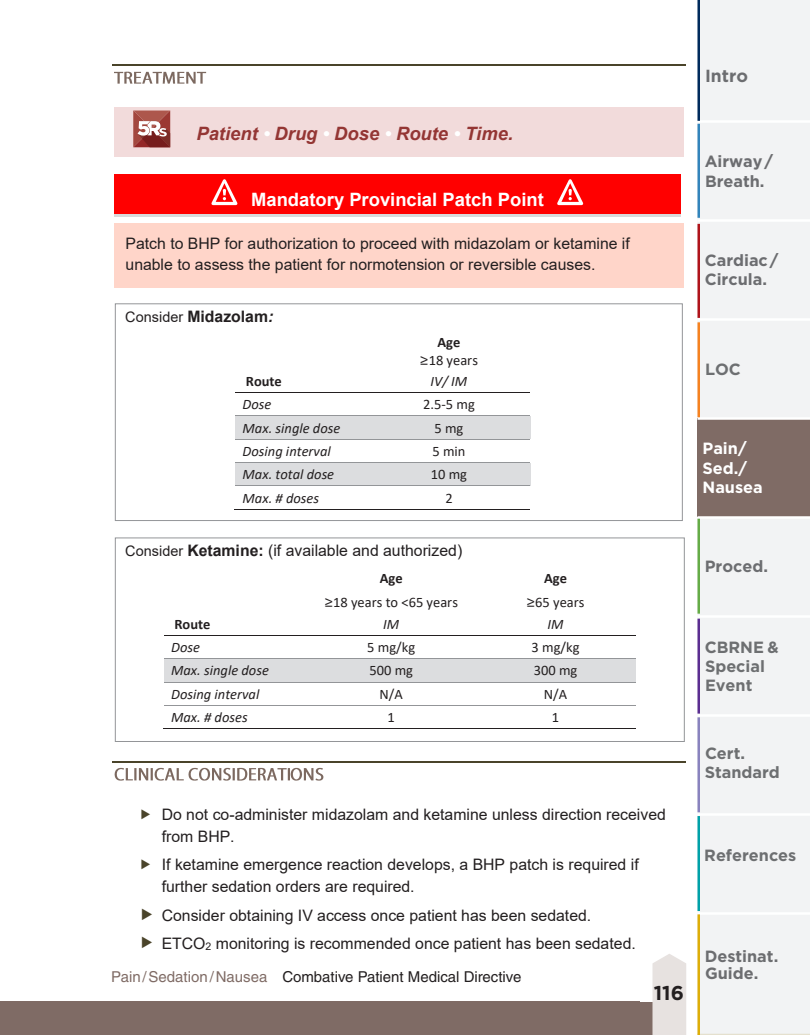
<style>
.page{position:relative;width:810px;height:1035px;background:#fff}
.page>*{position:absolute;margin:0;border:0;box-sizing:border-box;transform-origin:0 0}
.t1{font:700 20px "Gotham";color:#231f20}
.t2{font:italic 700 18.5px "Arial";color:#943634}
.t3{font:700 18.5px "Arial";color:#fff}
.t4{font:700 17.5px "Gotham";color:#6c6d70}
.t5{font:700 16.25px/17.5px "Gotham";color:#6c6d70}
.t6{font:700 16.25px/19.2px "Gotham";color:#6d6f71}
.t7{font:700 16.25px/19.5px "Gotham";color:#fff}
.t8{font:15.75px/20.8px "Arial";color:#231f20}
.t9{font:700 15.75px "Arial";color:#231f20}
.t10{font:15px "Helvetica LT Std";color:#231f20}
.t11{font:italic 14.5px "Calibri";color:#231f20}
.t12{font:14.5px/19px "Calibri";color:#231f20;text-align:center}
.t13{font:700 14.5px "Calibri";color:#231f20}
.s1{color:#fff}
.s2{font-weight:400;font-size:14.5px}
.s3{font-style:italic}
.s4{font-weight:700}
.s5{font-family:"Cambria";font-size:15.75px}
.s6{font-size:14.5px}
.s7{font-size:10.5px}
.s8{color:#7f6b65}
</style>
<div class="page">
<div style="left:0;top:1001px;width:640px;height:34px;background:#7f6b65"></div>
<div style="left:0;top:1002px;width:674px;height:33px;background:#7f6b65"></div>
<svg style="left:652px;top:954px;width:34px;height:81px;background:#e7e3e1"></svg>
<div style="left:698px;top:0;width:112px;height:1034px;background:#f2f3f4"></div>
<div style="left:698px;top:418px;width:112px;height:100px;background:#7f6b65"></div>
<hr style="left:698px;top:1034px;width:112px;height:1px;background:#e5e0ce">
<hr style="left:698px;top:516px;width:112px;height:3px;background:#fff">
<hr style="left:698px;top:912px;width:112px;height:3px;background:#fff">
<hr style="left:698px;top:813px;width:112px;height:3px;background:#fff">
<hr style="left:698px;top:714px;width:112px;height:3px;background:#fff">
<hr style="left:698px;top:615px;width:112px;height:3px;background:#fff">
<hr style="left:698px;top:417px;width:112px;height:3px;background:#fff">
<hr style="left:698px;top:318px;width:112px;height:3px;background:#fff">
<hr style="left:698px;top:219px;width:112px;height:3px;background:#fff">
<hr style="left:698px;top:120px;width:112px;height:3px;background:#fff">
<hr style="left:698px;top:124px;width:2px;height:94px;background:#3284bb">
<hr style="left:698px;top:0;width:2px;height:121px;background:#002b5c">
<hr style="left:698px;top:224px;width:2px;height:94px;background:#af141a">
<hr style="left:698px;top:322px;width:2px;height:95px;background:#f58220">
<hr style="left:698px;top:519px;width:2px;height:95px;background:#65ac47">
<hr style="left:698px;top:619px;width:2px;height:95px;background:#5b2e91">
<hr style="left:698px;top:717px;width:2px;height:95px;background:#8983be">
<hr style="left:698px;top:816px;width:2px;height:95px;background:#00a1a8">
<hr style="left:698px;top:914px;width:2px;height:121px;background:#ddae09">
<img style="left:114px;top:71px;width:93px;height:13px">
<hr style="left:112px;top:65px;width:573px;height:1px;background:#4a442a">
<div style="left:114px;top:107px;width:75px;height:50px;background:#f2dbdb"></div>
<div style="left:189px;top:111px;width:495px;height:46px;background:#f2dbdb"></div>
<hr style="left:189px;top:107px;width:495px;height:4px;background:#f2dbdb">
<div style="left:114px;top:223px;width:570px;height:65px;background:#ffd5c9"></div>
<img style="left:114px;top:767px;width:177px;height:14px">
<img style="left:291px;top:767px;width:33px;height:14px">
<hr style="left:112px;top:762px;width:573px;height:1px;background:#4a442a">
<svg style="left:133px;top:111px;width:37px;height:36px"></svg>
<div style="left:115px;top:537px;width:570px;height:205px;border:1px solid #939598"></div>
<hr style="left:164px;top:635px;width:125px;height:1px;background:#231f20">
<svg style="left:289px;top:635px;width:19px;height:1px"></svg>
<hr style="left:308px;top:635px;width:168px;height:1px;background:#231f20">
<hr style="left:476px;top:635px;width:160px;height:1px;background:#231f20">
<div style="left:164px;top:659px;width:125px;height:23px;background:#dcdddf"></div>
<div style="left:289px;top:659px;width:18px;height:23px;background:#dcdddf"></div>
<div style="left:307px;top:659px;width:169px;height:23px;background:#dcdddf"></div>
<div style="left:476px;top:659px;width:160px;height:23px;background:#dcdddf"></div>
<hr style="left:164px;top:658px;width:125px;height:1px;background:#939598">
<svg style="left:289px;top:658px;width:19px;height:1px"></svg>
<hr style="left:308px;top:658px;width:168px;height:1px;background:#939598">
<hr style="left:476px;top:658px;width:160px;height:1px;background:#939598">
<hr style="left:164px;top:682px;width:125px;height:1px;background:#939598">
<svg style="left:289px;top:682px;width:19px;height:1px"></svg>
<hr style="left:308px;top:682px;width:168px;height:1px;background:#939598">
<hr style="left:476px;top:682px;width:160px;height:1px;background:#939598">
<hr style="left:164px;top:705px;width:125px;height:1px;background:#939598">
<svg style="left:289px;top:705px;width:19px;height:1px"></svg>
<hr style="left:308px;top:705px;width:168px;height:1px;background:#939598">
<hr style="left:476px;top:705px;width:160px;height:1px;background:#939598">
<hr style="left:163px;top:729px;width:126px;height:1px;background:#231f20">
<hr style="left:307px;top:729px;width:169px;height:1px;background:#231f20">
<hr style="left:475px;top:729px;width:161px;height:1px;background:#231f20">
<div style="left:115px;top:303px;width:568px;height:218px;border:1px solid #939598"></div>
<hr style="left:236px;top:392px;width:114px;height:1px;background:#231f20">
<svg style="left:350px;top:392px;width:19px;height:1px"></svg>
<hr style="left:369px;top:392px;width:161px;height:1px;background:#231f20">
<div style="left:236px;top:416px;width:114px;height:23px;background:#dcdddf"></div>
<div style="left:350px;top:416px;width:18px;height:23px;background:#dcdddf"></div>
<div style="left:368px;top:416px;width:162px;height:23px;background:#dcdddf"></div>
<hr style="left:236px;top:416px;width:114px;height:1px;background:#939598">
<hr style="left:369px;top:416px;width:161px;height:1px;background:#939598">
<hr style="left:236px;top:439px;width:114px;height:1px;background:#939598">
<svg style="left:350px;top:439px;width:19px;height:1px"></svg>
<hr style="left:369px;top:439px;width:161px;height:1px;background:#939598">
<div style="left:236px;top:463px;width:114px;height:23px;background:#dcdddf"></div>
<div style="left:350px;top:463px;width:18px;height:23px;background:#dcdddf"></div>
<div style="left:368px;top:463px;width:162px;height:23px;background:#dcdddf"></div>
<hr style="left:236px;top:462px;width:114px;height:1px;background:#939598">
<svg style="left:350px;top:462px;width:19px;height:1px"></svg>
<hr style="left:369px;top:462px;width:161px;height:1px;background:#939598">
<hr style="left:236px;top:486px;width:114px;height:1px;background:#939598">
<hr style="left:369px;top:486px;width:161px;height:1px;background:#939598">
<hr style="left:235px;top:509px;width:115px;height:1px;background:#231f20">
<svg style="left:350px;top:509px;width:18px;height:1px"></svg>
<hr style="left:368px;top:509px;width:162px;height:1px;background:#231f20">
<div style="left:114px;top:177px;width:567px;height:39px;background:#d9dadb"></div>
<div style="left:114px;top:174px;width:567px;height:40px;background:#f00"></div>
<svg style="left:211px;top:179px;width:26px;height:26px"></svg>
<svg style="left:557px;top:179px;width:26px;height:26px"></svg>
<p class="t2" style="left:196px;top:121px;width:318px">Patient <span class="s1">•</span> Drug <span class="s1">•</span> Dose <span class="s1">•</span> Route <span class="s1">•</span> Time.</p>
<p class="t3" style="left:251px;top:186px;width:294px">Mandatory Provincial Patch Point</p>
<p class="t8" style="left:126px;top:233px;width:506px">Patch to BHP for authorization to proceed with midazolam or ketamine if unable to assess the patient for normotension or reversible causes.</p>
<p class="t9" style="left:125px;top:305px;width:150px"><span class="s2">Consider</span> Midazolam<span class="s3">:</span></p>
<p class="t12" style="left:420px;top:332px;width:60px"><span class="s4">Age<br></span><span class="s5">≥</span>18 years</p>
<p class="t13" style="left:246px;top:371px;width:37px">Route</p>
<p class="t11" style="left:431px;top:371px;width:38px">IV/ IM</p>
<p class="t11" style="left:243px;top:394px;width:30px">Dose</p>
<p class="t12" style="left:423px;top:394px;width:53px">2.5-5 mg</p>
<p class="t11" style="left:243px;top:418px;width:99px">Max. single dose</p>
<p class="t12" style="left:435px;top:418px;width:30px">5 mg</p>
<p class="t11" style="left:243px;top:441px;width:90px">Dosing interval</p>
<p class="t12" style="left:432px;top:441px;width:35px">5 min</p>
<p class="t11" style="left:243px;top:464px;width:93px">Max. total dose</p>
<p class="t12" style="left:431px;top:465px;width:38px">10 mg</p>
<p class="t11" style="left:243px;top:488px;width:78px">Max. # doses</p>
<p class="t12" style="left:445px;top:488px;width:9px">2</p>
<p class="t8" style="left:125px;top:540px;width:338px"><span class="s6">Consider</span> <span class="s4">Ketamine:</span> (if available and authorized)</p>
<p class="t13" style="left:380px;top:568px;width:24px">Age</p>
<p class="t13" style="left:544px;top:568px;width:24px">Age</p>
<p class="t12" style="left:324px;top:592px;width:135px"><span class="s5">≥</span>18 years to &lt;65 years</p>
<p class="t12" style="left:527px;top:592px;width:60px"><span class="s5">≥</span>65 years</p>
<p class="t13" style="left:174px;top:614px;width:37px">Route</p>
<p class="t11" style="left:383px;top:614px;width:17px">IM</p>
<p class="t11" style="left:548px;top:614px;width:17px">IM</p>
<p class="t11" style="left:171px;top:637px;width:30px">Dose</p>
<p class="t12" style="left:367px;top:637px;width:49px">5 mg/kg</p>
<p class="t12" style="left:532px;top:637px;width:49px">3 mg/kg</p>
<p class="t11" style="left:171px;top:661px;width:99px">Max. single dose</p>
<p class="t12" style="left:369px;top:661px;width:45px">500 mg</p>
<p class="t12" style="left:534px;top:661px;width:45px">300 mg</p>
<p class="t11" style="left:171px;top:684px;width:90px">Dosing interval</p>
<p class="t12" style="left:380px;top:684px;width:25px">N/A</p>
<p class="t12" style="left:544px;top:684px;width:25px">N/A</p>
<p class="t11" style="left:171px;top:707px;width:78px">Max. # doses</p>
<p class="t12" style="left:388px;top:708px;width:9px">1</p>
<p class="t12" style="left:552px;top:708px;width:9px">1</p>
<p class="t8" style="left:162px;top:804px;width:506px">Do not co-administer midazolam and ketamine unless direction received from BHP.</p>
<p class="t8" style="left:162px;top:854px;width:478px">If ketamine emergence reaction develops, a BHP patch is required if further sedation orders are required.</p>
<p class="t8" style="left:162px;top:900px;width:476px;line-height:29px">Consider obtaining IV access once patient has been sedated.<br>ETCO<span class="s7">2</span> monitoring is recommended once patient has been sedated.</p>
<p class="t10" style="left:111px;top:968px;width:412px"><span class="s8">Pain/Sedation/Nausea</span> Combative Patient Medical Directive</p>
<p class="t1" style="left:654px;top:981px;width:32px">116</p>
<p class="t4" style="left:705px;top:65px;width:44px">Intro</p>
<p class="t5" style="left:705px;top:152px;width:70px;line-height:19.2px">Airway /<br>Breath.</p>
<p class="t5" style="left:705px;top:250px;width:75px;line-height:19.8px">Cardiac /<br>Circula.</p>
<p class="t6" style="left:705px;top:359px;width:37px">LOC</p>
<p class="t7" style="left:702px;top:439px;width:62px">Pain/<br>Sed./<br>Nausea</p>
<p class="t5" style="left:705px;top:557px;width:65px">Proced.</p>
<p class="t6" style="left:705px;top:637px;width:76px">CBRNE &amp;<br>Special<br>Event</p>
<p class="t6" style="left:705px;top:744px;width:77px">Cert.<br>Standard</p>
<p class="t6" style="left:704px;top:845px;width:94px">References</p>
<p class="t5" style="left:705px;top:947px;width:75px">Destinat.<br>Guide.</p>
</div>
